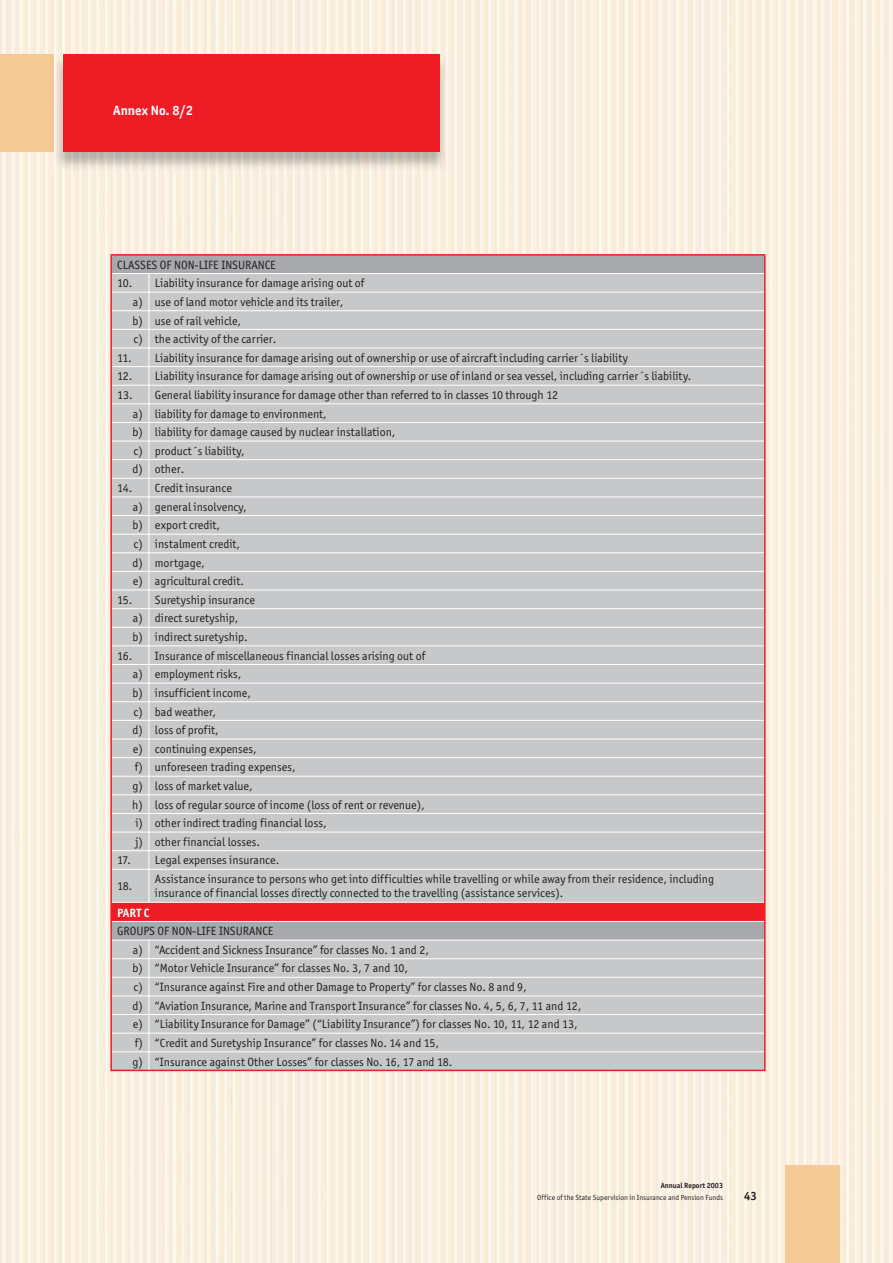
<style>
.page{position:relative;width:893px;height:1263px;background:#fff}
.page>*{position:absolute;margin:0;border:0;box-sizing:border-box;transform-origin:0 0}
.t1{font:700 13.5px "Officina San Itc TCE";color:#fff}
.t2{font:12px/18.6px "Officina San Itc TCE Boo";color:#231f1f}
.t3{font:700 12px "Officina San Itc TCE";color:#fff}
.t4{font:700 12px "Officina San Itc TCE";color:#231f1f}
.t5{font:7.5px "Officina San Itc TCE Boo";color:#231f1f}
.t6{font:700 7.5px "Officina San Itc TCE";color:#231f1f}
</style>
<div class="page">
<img style="left:0;top:0;width:892px;height:1263px">
<div style="left:785px;top:1165px;width:54px;height:98px;background:#f4c995"></div>
<div style="left:0;top:54px;width:54px;height:98px;background:#f4c995"></div>
<img style="left:52px;top:54px;width:397px;height:118px">
<img style="left:52px;top:54px;width:2px;height:98px">
<div style="left:63px;top:54px;width:376px;height:97px;background:#ee1c24"></div>
<div style="left:112px;top:256px;width:652px;height:17px;background:#a7a9ac"></div>
<div style="left:112px;top:274px;width:652px;height:796px;background:#c7c8ca"></div>
<div style="left:111px;top:902px;width:653px;height:19px;background:#ee1c24"></div>
<svg style="left:110px;top:256px;width:2px;height:613px"></svg>
<svg style="left:764px;top:256px;width:1px;height:613px"></svg>
<hr style="left:110px;top:869px;width:2px;height:33px;background:#ee1c24">
<hr style="left:764px;top:869px;width:1px;height:33px;background:#ee1c24">
<svg style="left:110px;top:902px;width:2px;height:168px"></svg>
<svg style="left:764px;top:902px;width:1px;height:168px"></svg>
<hr style="left:110px;top:1070px;width:655px;height:1px;background:#ee1c24">
<hr style="left:112px;top:292px;width:652px;height:1px;background:#fff">
<hr style="left:112px;top:310px;width:652px;height:1px;background:#fff">
<hr style="left:112px;top:329px;width:652px;height:1px;background:#fff">
<hr style="left:112px;top:348px;width:652px;height:1px;background:#fff">
<hr style="left:112px;top:366px;width:652px;height:1px;background:#fff">
<hr style="left:112px;top:385px;width:652px;height:1px;background:#fff">
<hr style="left:112px;top:403px;width:652px;height:1px;background:#fff">
<hr style="left:112px;top:422px;width:652px;height:1px;background:#fff">
<hr style="left:112px;top:441px;width:652px;height:1px;background:#fff">
<hr style="left:112px;top:459px;width:652px;height:1px;background:#fff">
<hr style="left:112px;top:478px;width:652px;height:1px;background:#fff">
<hr style="left:112px;top:497px;width:652px;height:1px;background:#fff">
<hr style="left:112px;top:515px;width:652px;height:1px;background:#fff">
<hr style="left:112px;top:534px;width:652px;height:1px;background:#fff">
<hr style="left:112px;top:552px;width:652px;height:1px;background:#fff">
<hr style="left:112px;top:571px;width:652px;height:1px;background:#fff">
<hr style="left:112px;top:590px;width:652px;height:1px;background:#fff">
<hr style="left:112px;top:608px;width:652px;height:1px;background:#fff">
<hr style="left:112px;top:627px;width:652px;height:1px;background:#fff">
<hr style="left:112px;top:646px;width:652px;height:1px;background:#fff">
<hr style="left:112px;top:664px;width:652px;height:1px;background:#fff">
<hr style="left:112px;top:683px;width:652px;height:1px;background:#fff">
<hr style="left:112px;top:701px;width:652px;height:1px;background:#fff">
<hr style="left:112px;top:720px;width:652px;height:1px;background:#fff">
<hr style="left:112px;top:739px;width:652px;height:1px;background:#fff">
<hr style="left:112px;top:757px;width:652px;height:1px;background:#fff">
<hr style="left:112px;top:776px;width:652px;height:1px;background:#fff">
<hr style="left:112px;top:794px;width:652px;height:1px;background:#fff">
<hr style="left:112px;top:813px;width:652px;height:1px;background:#fff">
<hr style="left:112px;top:832px;width:652px;height:1px;background:#fff">
<hr style="left:112px;top:850px;width:652px;height:1px;background:#fff">
<svg style="left:149px;top:274px;width:1px;height:595px"></svg>
<hr style="left:112px;top:869px;width:652px;height:1px;background:#fff">
<hr style="left:149px;top:870px;width:1px;height:32px;background:#fff">
<hr style="left:112px;top:902px;width:652px;height:1px;background:#fff">
<hr style="left:112px;top:921px;width:652px;height:1px;background:#fff">
<hr style="left:112px;top:940px;width:652px;height:1px;background:#fff">
<hr style="left:112px;top:958px;width:652px;height:1px;background:#fff">
<hr style="left:112px;top:977px;width:652px;height:1px;background:#fff">
<hr style="left:112px;top:996px;width:652px;height:1px;background:#fff">
<hr style="left:112px;top:1014px;width:652px;height:1px;background:#fff">
<hr style="left:112px;top:1033px;width:652px;height:1px;background:#fff">
<hr style="left:112px;top:1051px;width:652px;height:1px;background:#fff">
<svg style="left:149px;top:941px;width:1px;height:129px"></svg>
<hr style="left:110px;top:254px;width:655px;height:2px;background:#ee1c24">
<hr style="left:112px;top:273px;width:652px;height:1px;background:#fff">
<p class="t1" style="left:113px;top:105px;width:81px">Annex No. 8/2</p>
<p class="t2" style="left:117px;top:256px;width:160px">CLASSES OF NON-LIFE INSURANCE</p>
<p class="t2" style="left:132px;top:275px;width:233px;text-indent:-15px">10. Liability insurance for damage arising out of a) use of land motor vehicle and its trailer,<br>b) use of rail vehicle,<br>c) the activity of the carrier.</p>
<p class="t2" style="left:117px;top:349px;width:512px">11. Liability insurance for damage arising out of ownership or use of aircraft including carrier´s liability</p>
<p class="t2" style="left:117px;top:368px;width:575px">12. Liability insurance for damage arising out of ownership or use of inland or sea vessel, including carrier´s liability.</p>
<p class="t2" style="left:132px;top:387px;width:427px;text-indent:-15px">13. General liability insurance for damage other than referred to in classes 10 through 12 a) liability for damage to environment,<br>b) liability for damage caused by nuclear installation,<br>c) product´s liability,<br>d) other.</p>
<p class="t2" style="left:132px;top:480px;width:116px;text-indent:-15px">14. Credit insurance<br>a) general insolvency, b) export credit,<br>c) instalment credit, d) mortgage,<br>e) agricultural credit.</p>
<p class="t2" style="left:132px;top:591px;width:124px;text-indent:-15px">15. Suretyship insurance a) direct suretyship,<br>b) indirect suretyship.</p>
<p class="t2" style="left:132px;top:647px;width:294px;text-indent:-15px">16. Insurance of miscellaneous financial losses arising out of a) employment risks,<br>b) insufficient income,<br>c) bad weather,<br>d) loss of profit,<br>e) continuing expenses,<br>f) unforeseen trading expenses,<br>g) loss of market value,<br>h) loss of regular source of income (loss of rent or revenue), i) other indirect trading financial loss,<br>j) other financial losses.</p>
<p class="t2" style="left:117px;top:848px;width:164px;line-height:25.8px">17. Legal expenses insurance.<br>18.</p>
<p class="t2" style="left:155px;top:873px;width:560px;line-height:14.4px">Assistance insurance to persons who get into difficulties while travelling or while away from their residence, including insurance of financial losses directly connected to the travelling (assistance services).</p>
<p class="t3" style="left:117px;top:908px;width:34px">PART C</p>
<p class="t2" style="left:132px;top:923px;width:450px;text-indent:-15px">GROUPS OF NON-LIFE INSURANCE<br>a) “Accident and Sickness Insurance” for classes No. 1 and 2,<br>b) “Motor Vehicle Insurance” for classes No. 3, 7 and 10,<br>c) “Insurance against Fire and other Damage to Property” for classes No. 8 and 9,<br>d) “Aviation Insurance, Marine and Transport Insurance” for classes No. 4, 5, 6, 7, 11 and 12, e) “Liability Insurance for Damage” (“Liability Insurance”) for classes No. 10, 11, 12 and 13, f) “Credit and Suretyship Insurance” for classes No. 14 and 15,<br>g) “Insurance against Other Losses” for classes No. 16, 17 and 18.</p>
<p class="t6" style="left:660px;top:1183px;width:64px">Annual Report 2003</p>
<p class="t5" style="left:537px;top:1195px;width:187px">Office of the State Supervision in Insurance and Pension Funds</p>
<p class="t4" style="left:744px;top:1191px;width:14px">43</p>
</div>
